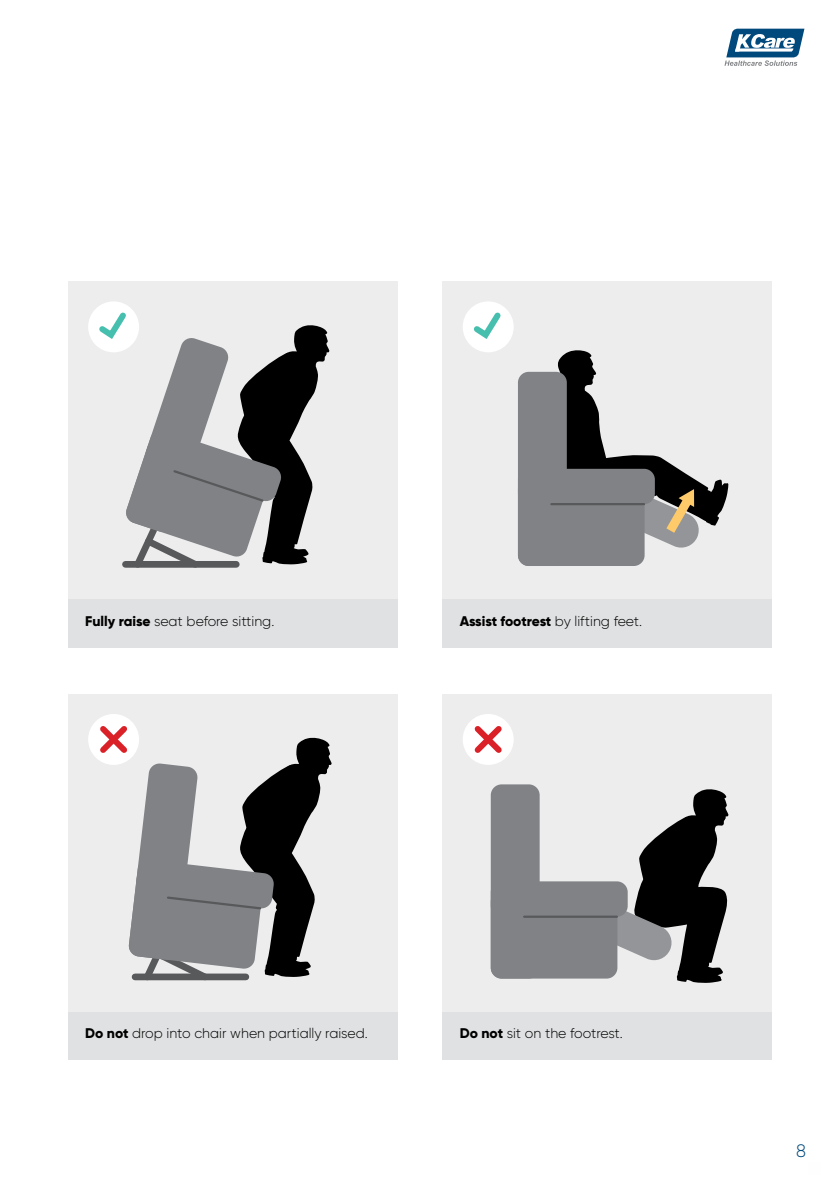
<style>
.page{position:relative;width:840px;height:1191px;background:#fff}
.page>*{position:absolute;margin:0;border:0;box-sizing:border-box;transform-origin:0 0}
.t1{font:300 18px "Gilroy";color:#00497c}
.t2{font:300 14px "Gilroy";color:#000}
.t3{font:800 14px "Gilroy";letter-spacing:-.01em;color:#000}
.s1{font-weight:800}
.s2{font-weight:300}
</style>
<div class="page">
<svg style="left:724px;top:29px;width:80px;height:37px"></svg>
<div style="left:68px;top:599px;width:329px;height:48px;background:#e0e1e2"></div>
<div style="left:68px;top:1011px;width:329px;height:48px;background:#e0e1e2"></div>
<div style="left:442px;top:599px;width:329px;height:48px;background:#e0e1e2"></div>
<div style="left:442px;top:1011px;width:329px;height:48px;background:#e0e1e2"></div>
<div style="left:807px;top:1162px;width:13px;height:13px;background:#fbfbfb"></div>
<div style="left:68px;top:281px;width:329px;height:318px;background:#ededee"></div>
<div style="left:68px;top:694px;width:329px;height:317px;background:#ededee"></div>
<div style="left:442px;top:281px;width:329px;height:318px;background:#ededee"></div>
<div style="left:517px;top:372px;width:49px;height:194px;background:#808285;border-radius:11px"></div>
<div style="left:517px;top:478px;width:127px;height:88px;background:#808285;border-radius:11px"></div>
<svg style="left:550px;top:350px;width:178px;height:200px"></svg>
<div style="left:442px;top:694px;width:329px;height:317px;background:#ededee"></div>
<svg style="left:598px;top:789px;width:130px;height:194px"></svg>
<div style="left:490px;top:784px;width:49px;height:194px;background:#808285;border-radius:11px"></div>
<div style="left:490px;top:891px;width:127px;height:87px;background:#808285;border-radius:11px"></div>
<div style="left:490px;top:881px;width:137px;height:35px;background:#808285;border-radius:11px"></div>
<hr style="left:524px;top:915px;width:92px;height:2px;background:#58595b">
<div style="left:88px;top:301px;width:51px;height:51px;background:#fff;border-radius:50%"></div>
<svg style="left:94px;top:307px;width:235px;height:261px"></svg>
<div style="left:462px;top:301px;width:51px;height:51px;background:#fff;border-radius:50%"></div>
<svg style="left:468px;top:307px;width:33px;height:32px"></svg>
<div style="left:88px;top:714px;width:51px;height:51px;background:#fff;border-radius:50%"></div>
<svg style="left:95px;top:720px;width:237px;height:261px"></svg>
<div style="left:462px;top:714px;width:51px;height:51px;background:#fff;border-radius:50%"></div>
<svg style="left:469px;top:720px;width:33px;height:38px"></svg>
<p class="t2" style="left:85px;top:612px;width:190px"><span class="s1">Fully raise</span> seat before sitting.</p>
<p class="t3" style="left:459px;top:612px;width:184px">Assist footrest <span class="s2">by lifting feet.</span></p>
<p class="t2" style="left:85px;top:1025px;width:284px"><span class="s1">Do not</span> drop into chair when partially raised.</p>
<p class="t2" style="left:459px;top:1025px;width:164px"><span class="s1">Do not</span> sit on the footrest.</p>
<p class="t1" style="left:795px;top:1139px;width:11px">8</p>
</div>
